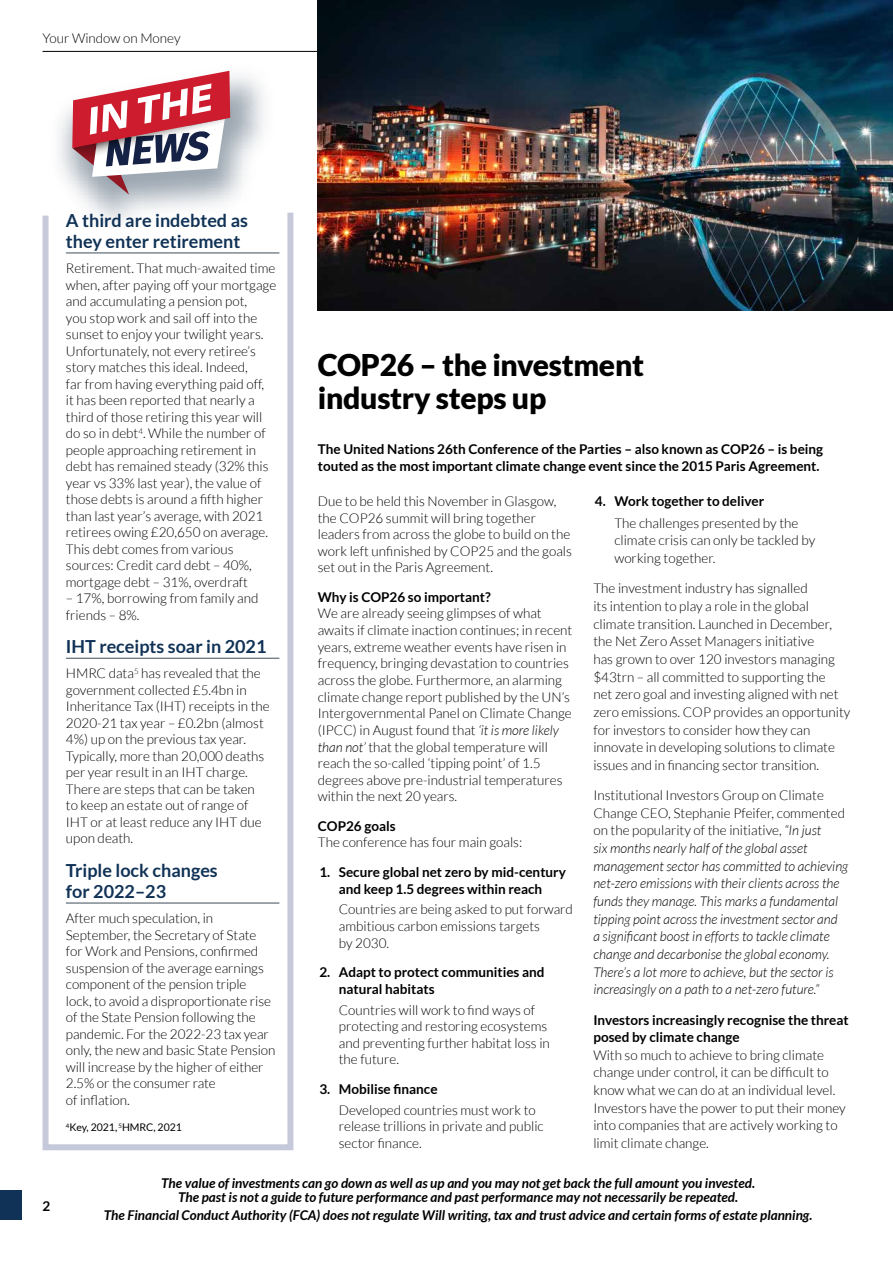
<style>
.page{position:relative;width:893px;height:1263px;background:#fff}
.page>*{position:absolute;margin:0;border:0;box-sizing:border-box;transform-origin:0 0}
.t1{font:900 30px/33px "Lato";letter-spacing:-.01em;color:#000}
.t2{font:700 18px/21px "Lato";color:#103256}
.t3{font:300 13.5px/16.5px "Lato";color:#000}
.t4{font:italic 300 13.5px/17.7px "Lato";color:#000}
.t5{font:700 13.5px/16.6px "Lato";color:#000}
.t6{font:italic 700 13.5px/14.2px "Lato";color:#000;text-align:center}
.t7{font:10.5px "Lato";color:#000}
.s1{font-style:italic}
.s2{font-style:normal}
</style>
<div class="page">
<div style="left:0;top:1191px;width:21px;height:29px;background:#103256"></div>
<hr style="left:43px;top:51px;width:807px;height:1px;background:#000">
<img style="left:318px;top:0;width:575px;height:310px">
<svg style="left:42px;top:212px;width:252px;height:939px"></svg>
<svg style="left:46px;top:70px;width:233px;height:169px"></svg>
<svg style="left:72px;top:71px;width:158px;height:124px"></svg>
<hr style="left:66px;top:252px;width:213px;height:1px;background:#54616c">
<hr style="left:66px;top:658px;width:213px;height:1px;background:#54616c">
<hr style="left:66px;top:902px;width:213px;height:1px;background:#54616c">
<p class="t3" style="left:43px;top:29px;width:140px">Your Window on Money</p>
<h2 class="t2" style="left:66px;top:210px;width:184px">A third are indebted as they enter retirement</h2>
<p class="t3" style="left:66px;top:260px;width:212px">Retirement. That much-awaited time when, after paying off your mortgage and accumulating a pension pot,<br>you stop work and sail off into the sunset to enjoy your twilight years.<br>Unfortunately, not every retiree’s story matches this ideal. Indeed,<br>far from having everything paid off,<br>it has been reported that nearly a third of those retiring this year will do so in debt<sup>4</sup>. While the number of people approaching retirement in debt has remained steady (32% this year vs 33% last year), the value of those debts is around a fifth higher than last year’s average, with 2021 retirees owing £20,650 on average.<br>This debt comes from various sources: Credit card debt – 40%, mortgage debt – 31%, overdraft</p>
<p class="t3" style="left:66px;top:590px;width:194px">– 17%, borrowing from family and friends – 8%.</p>
<h2 class="t2" style="left:66px;top:636px;width:202px">IHT receipts soar in 2021</h2>
<p class="t3" style="left:66px;top:665px;width:205px">HMRC data<sup>5</sup> has revealed that the government collected £5.4bn in<br>Inheritance Tax (IHT) receipts in the<br>2020-21 tax year – £0.2bn (almost<br>4%) up on the previous tax year.<br>Typically, more than 20,000 deaths per year result in an IHT charge.<br>There are steps that can be taken to keep an estate out of range of<br>IHT or at least reduce any IHT due upon death.</p>
<h2 class="t2" style="left:66px;top:860px;width:153px">Triple lock changes for 2022–23</h2>
<p class="t3" style="left:66px;top:910px;width:211px">After much speculation, in<br>September, the Secretary of State for Work and Pensions, confirmed suspension of the average earnings component of the pension triple lock, to avoid a disproportionate rise of the State Pension following the pandemic. For the 2022-23 tax year only, the new and basic State Pension will increase by the higher of either<br>2.5% or the consumer rate<br>of inflation.</p>
<p class="t7" style="left:66px;top:1121px;width:118px"><sup>4</sup>Key, 2021, <sup>5</sup>HMRC, 2021</p>
<h1 class="t1" style="left:318px;top:348px;width:328px">COP26 – the investment industry steps up</h1>
<p class="t5" style="left:318px;top:441px;width:507px">The United Nations 26th Conference of the Parties – also known as COP26 – is being touted as the most important climate change event since the 2015 Paris Agreement.</p>
<p class="t3" style="left:318px;top:493px;width:256px">Due to be held this November in Glasgow, the COP26 summit will bring together leaders from across the globe to build on the work left unfinished by COP25 and the goals set out in the Paris Agreement.</p>
<p class="t5" style="left:318px;top:588px;width:174px">Why is COP26 so important?</p>
<p class="t3" style="left:318px;top:605px;width:256px">We are already seeing glimpses of what awaits if climate inaction continues; in recent years, extreme weather events have risen in frequency, bringing devastation to countries across the globe. Furthermore, an alarming climate change report published by the UN’s Intergovernmental Panel on Climate Change (IPCC) in August found that <span class="s1">‘it is more likely than not’</span> that the global temperature will reach the so-called ‘tipping point’ of 1.5 degrees above pre-industrial temperatures within the next 20 years.</p>
<p class="t5" style="left:318px;top:817px;width:79px">COP26 goals</p>
<p class="t3" style="left:318px;top:834px;width:206px">The conference has four main goals:</p>
<p class="t5" style="left:319px;top:863px;width:248px;text-align:center">1. Secure global net zero by mid-century and keep 1.5 degrees within reach</p>
<p class="t3" style="left:339px;top:901px;width:236px">Countries are being asked to put forward ambitious carbon emissions targets<br>by 2030.</p>
<p class="t5" style="left:339px;top:964px;width:207px;text-indent:-19px">2. Adapt to protect communities and natural habitats</p>
<p class="t3" style="left:339px;top:1001px;width:212px">Countries will work to find ways of protecting and restoring ecosystems and preventing further habitat loss in the future.</p>
<p class="t5" style="left:319px;top:1080px;width:120px">3. Mobilise finance</p>
<p class="t3" style="left:339px;top:1102px;width:206px">Developed countries must work to release trillions in private and public sector finance.</p>
<p class="t5" style="left:595px;top:492px;width:171px">4. Work together to deliver</p>
<p class="t3" style="left:614px;top:514px;width:202px;line-height:17.7px">The challenges presented by the climate crisis can only be tackled by working together.</p>
<p class="t3" style="left:593px;top:580px;width:259px;line-height:17.7px">The investment industry has signalled<br>its intention to play a role in the global climate transition. Launched in December, the Net Zero Asset Managers initiative<br>has grown to over 120 investors managing $43trn – all committed to supporting the<br>net zero goal and investing aligned with net zero emissions. COP provides an opportunity for investors to consider how they can innovate in developing solutions to climate issues and in financing sector transition.</p>
<p class="t4" style="left:593px;top:787px;width:256px"><span class="s2">Institutional Investors Group on Climate Change CEO, Stephanie Pfeifer, commented on the popularity of the initiative,</span> “In just<br>six months nearly half of the global asset management sector has committed to achieving net-zero emissions with their clients across the funds they manage. This marks a fundamental tipping point across the investment sector and<br>a significant boost in efforts to tackle climate change and decarbonise the global economy.<br>There’s a lot more to achieve, but the sector is increasingly on a path to a net-zero future.”</p>
<p class="t5" style="left:593px;top:1010px;width:257px;line-height:17.7px">Investors increasingly recognise the threat posed by climate change</p>
<p class="t3" style="left:593px;top:1046px;width:254px;line-height:17.7px">With so much to achieve to bring climate change under control, it can be difficult to know what we can do at an individual level.<br>Investors have the power to put their money into companies that are actively working to limit climate change.</p>
<p class="t5" style="left:43px;top:1197px;width:9px">2</p>
<p class="t6" style="left:161px;top:1176px;width:595px">The value of investments can go down as well as up and you may not get back the full amount you invested.<br>The past is not a guide to future performance and past performance may not necessarily be repeated.</p>
<p class="t6" style="left:104px;top:1208px;width:710px">The Financial Conduct Authority (FCA) does not regulate Will writing, tax and trust advice and certain forms of estate planning.</p>
</div>
